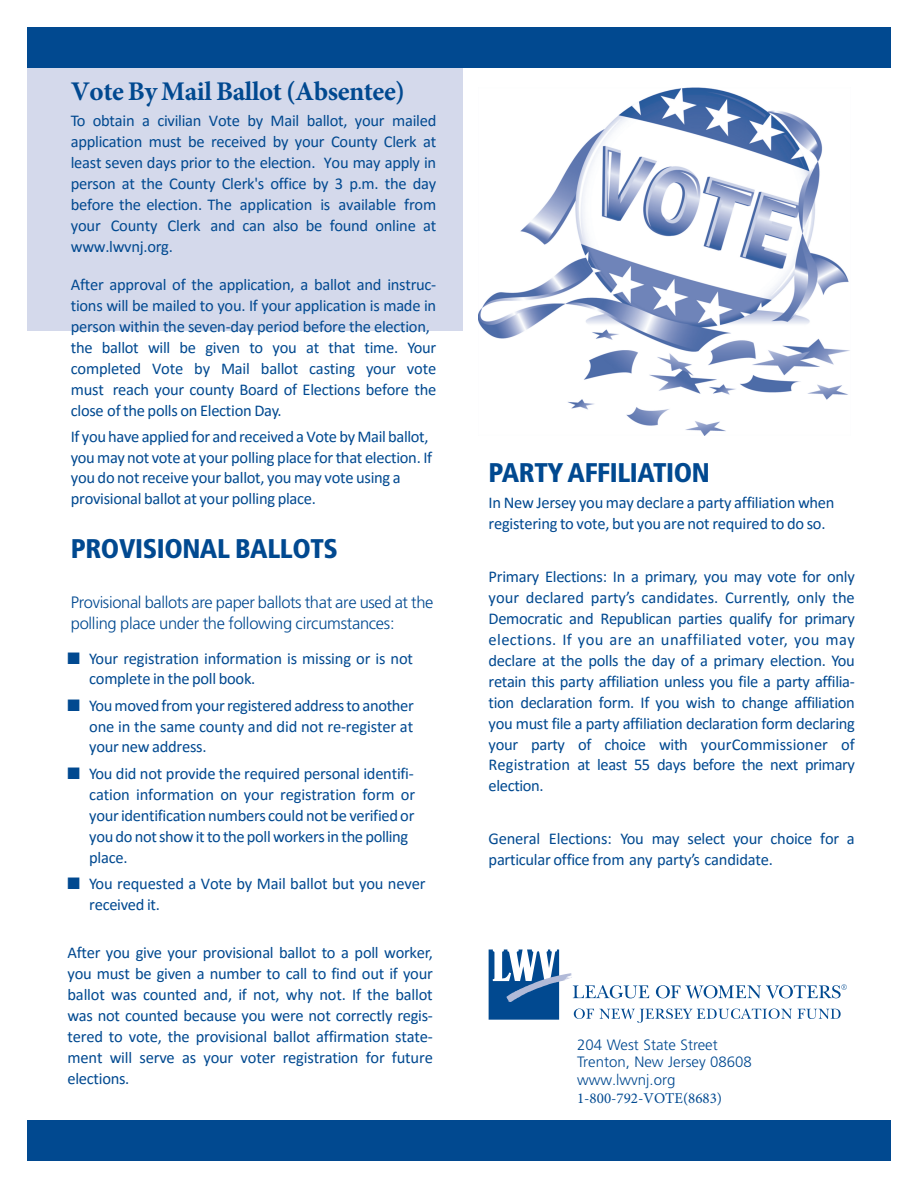
<style>
.page{position:relative;width:918px;height:1188px;background:#fff}
.page>*{position:absolute;margin:0;border:0;box-sizing:border-box;transform-origin:0 0}
.t1{font:900 condensed 27px "Frutiger";letter-spacing:-.015em;color:#014990}
.t2{font:700 27px "Minion Pro";letter-spacing:-.015em;color:#014990}
.t3{font:16.5px/21px "Calibri";letter-spacing:-.015em;color:#014990}
.t4{font:300 16.5px/21px "Frutiger";letter-spacing:-.02em;color:#014990}
.t5{font:300 15px/17.9px "Frutiger";color:#014990}
.t6{font:15px "Minion Pro";color:#014990}
</style>
<div class="page">
<div style="left:27px;top:68px;width:436px;height:263px;background:#d4d9eb"></div>
<div style="left:27px;top:27px;width:864px;height:41px;background:#014990"></div>
<svg style="left:489px;top:950px;width:358px;height:73px"></svg>
<img style="left:478px;top:88px;width:372px;height:347px">
<div style="left:27px;top:1120px;width:864px;height:41px;background:#014990"></div>
<h1 class="t2" style="left:71px;top:72px;width:336px">Vote By Mail Ballot (Absentee)</h1>
<p class="t3" style="left:71px;top:110px;width:367px;text-align:justify">To obtain a civilian Vote by Mail ballot, your mailed application must be received by your County Clerk at least seven days prior to the election. You may apply in person at the County Clerk's office by 3 p.m. the day before the election. The application is available from your County Clerk and can also be found online at www.lwvnj.org.</p>
<p class="t3" style="left:71px;top:273px;width:367px">After approval of the application, a ballot and instruc&shy;tions will be mailed to you. If your application is made in person within the seven-day period before the election, the ballot will be given to you at that time. Your completed Vote by Mail ballot casting your vote must reach your county Board of Elections before the close of the polls on Election Day.</p>
<p class="t3" style="left:71px;top:426px;width:363px;line-height:20.5px">If you have applied for and received a Vote by Mail ballot, you may not vote at your polling place for that election. If you do not receive your ballot, you may vote using a provisional ballot at your polling place.</p>
<h1 class="t1" style="left:71px;top:538px;width:269px">PROVISIONAL BALLOTS</h1>
<p class="t4" style="left:71px;top:593px;width:364px">Provisional ballots are paper ballots that are used at the polling place under the following circumstances:</p>
<p class="t3" style="left:89px;top:648px;width:325px;line-height:20.5px;text-indent:-22px">■ Your registration information is missing or is not complete in the poll book.</p>
<p class="t3" style="left:89px;top:694px;width:326px;text-align:justify;text-indent:-22px">■ You moved from your registered address to another one in the same county and did not re-register at your new address.</p>
<p class="t3" style="left:89px;top:762px;width:327px;text-indent:-22px">■ You did not provide the required personal identifi&shy;cation information on your registration form or your identification numbers could not be verified or you do not show it to the poll workers in the polling place.</p>
<p class="t3" style="left:89px;top:873px;width:338px;line-height:20.5px;text-indent:-22px">■ You requested a Vote by Mail ballot but you never received it.</p>
<p class="t3" style="left:68px;top:942px;width:367px;text-align:justify">After you give your provisional ballot to a poll worker, you must be given a number to call to find out if your ballot was counted and, if not, why not. If the ballot was not counted because you were not correctly regis&shy;tered to vote, the provisional ballot affirmation state&shy;ment will serve as your voter registration for future elections.</p>
<h1 class="t1" style="left:489px;top:462px;width:223px">PARTY AFFILIATION</h1>
<p class="t3" style="left:489px;top:492px;width:347px;line-height:20.5px">In New Jersey you may declare a party affiliation when registering to vote, but you are not required to do so.</p>
<p class="t3" style="left:489px;top:565px;width:368px;text-align:justify">Primary Elections: In a primary, you may vote for only your declared party’s candidates. Currently, only the Democratic and Republican parties qualify for primary elections. If you are an unaffiliated voter, you may declare at the polls the day of a primary election. You retain this party affiliation unless you file a party affilia&shy;tion declaration form. If you wish to change affiliation you must file a party affiliation declaration form declaring your party of choice with yourCommissioner of Registration at least 55 days before the next primary election.</p>
<p class="t3" style="left:489px;top:828px;width:368px">General Elections: You may select your choice for a particular office from any party’s candidate.</p>
<p class="t5" style="left:577px;top:1037px;width:176px">204 West State Street<br>Trenton, New Jersey 08608 www.lwvnj.org</p>
<p class="t6" style="left:577px;top:1088px;width:147px">1-800-792-VOTE(8683)</p>
</div>
